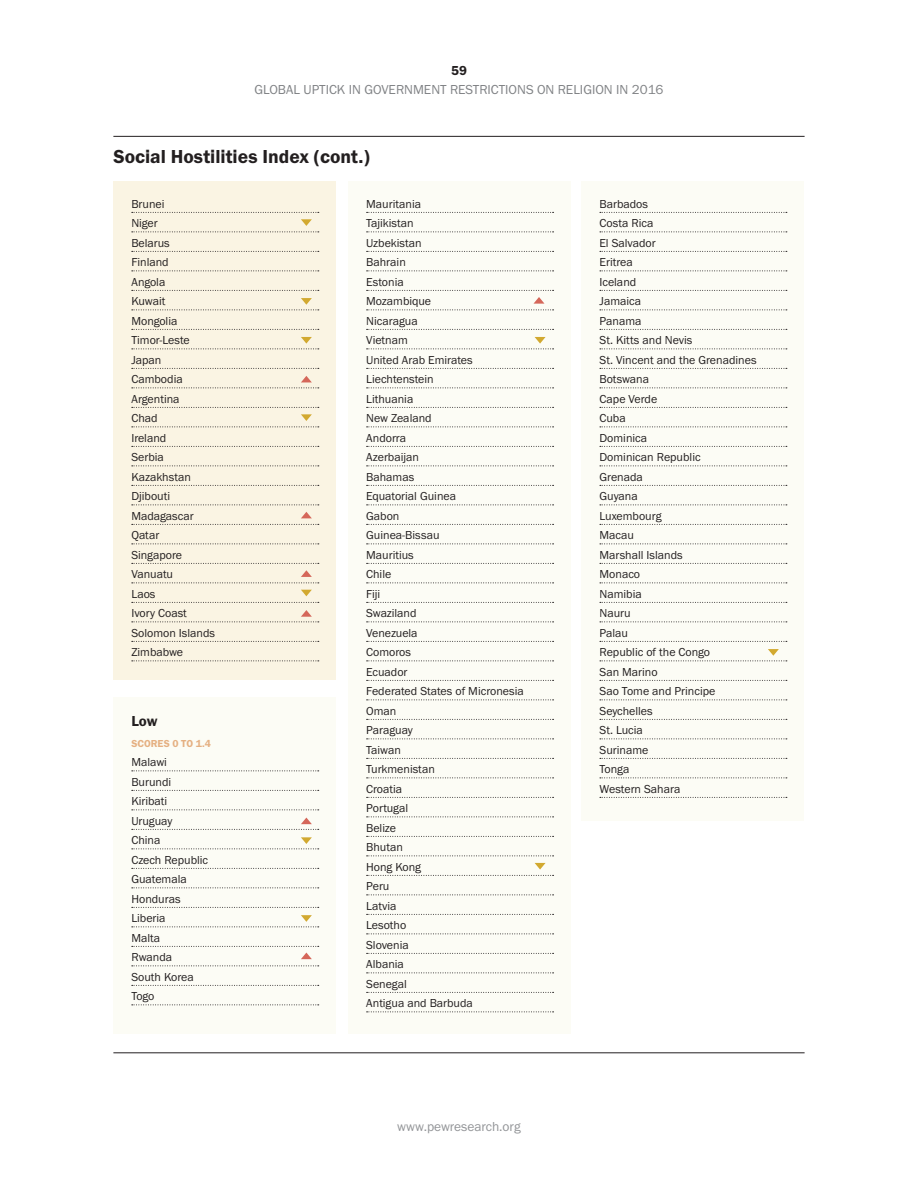
<style>
.page{position:relative;width:918px;height:1188px;background:#fff}
.page>*{position:absolute;margin:0;border:0;box-sizing:border-box;transform-origin:0 0}
.t1{font:19.5px "Franklin Gothic URW Dem";color:#231f20}
.t2{font:15px "Franklin Gothic URW Dem";color:#231f20}
.t3{font:13.5px "Franklin Gothic URW Boo";color:#808285}
.t4{font:13.5px "Franklin Gothic URW Boo";color:#939598}
.t5{font:13.5px "Franklin Gothic URW Dem";color:#231f20}
.t6{font:12px/19.5px "Franklin Gothic URW Boo";color:#231f20}
.t7{font:10.5px "Franklin Gothic URW Dem";letter-spacing:-.005em;color:#e5b082}
</style>
<div class="page">
<div style="left:582px;top:182px;width:222px;height:639px;background:#fcfcf5"></div>
<svg style="left:600px;top:212px;width:187px;height:1px"></svg>
<svg style="left:600px;top:232px;width:187px;height:1px"></svg>
<svg style="left:600px;top:251px;width:187px;height:1px"></svg>
<svg style="left:600px;top:271px;width:187px;height:1px"></svg>
<svg style="left:600px;top:290px;width:187px;height:1px"></svg>
<svg style="left:600px;top:310px;width:187px;height:1px"></svg>
<svg style="left:600px;top:329px;width:187px;height:1px"></svg>
<svg style="left:600px;top:349px;width:187px;height:1px"></svg>
<svg style="left:600px;top:368px;width:187px;height:1px"></svg>
<svg style="left:600px;top:388px;width:187px;height:1px"></svg>
<svg style="left:600px;top:407px;width:187px;height:1px"></svg>
<svg style="left:600px;top:427px;width:187px;height:1px"></svg>
<svg style="left:600px;top:446px;width:187px;height:1px"></svg>
<svg style="left:600px;top:466px;width:187px;height:1px"></svg>
<svg style="left:600px;top:485px;width:187px;height:1px"></svg>
<svg style="left:600px;top:505px;width:187px;height:1px"></svg>
<svg style="left:600px;top:524px;width:187px;height:1px"></svg>
<svg style="left:600px;top:544px;width:187px;height:1px"></svg>
<svg style="left:600px;top:563px;width:187px;height:1px"></svg>
<svg style="left:600px;top:583px;width:187px;height:1px"></svg>
<svg style="left:600px;top:602px;width:187px;height:1px"></svg>
<svg style="left:600px;top:622px;width:187px;height:1px"></svg>
<svg style="left:600px;top:641px;width:187px;height:1px"></svg>
<svg style="left:600px;top:680px;width:187px;height:1px"></svg>
<svg style="left:600px;top:700px;width:187px;height:1px"></svg>
<svg style="left:600px;top:719px;width:187px;height:1px"></svg>
<svg style="left:600px;top:739px;width:187px;height:1px"></svg>
<svg style="left:600px;top:758px;width:187px;height:1px"></svg>
<svg style="left:600px;top:778px;width:187px;height:1px"></svg>
<svg style="left:600px;top:797px;width:187px;height:1px"></svg>
<div style="left:348px;top:182px;width:223px;height:852px;background:#fcfcf5"></div>
<svg style="left:367px;top:212px;width:187px;height:1px"></svg>
<svg style="left:367px;top:232px;width:187px;height:1px"></svg>
<svg style="left:367px;top:251px;width:187px;height:1px"></svg>
<svg style="left:367px;top:271px;width:187px;height:1px"></svg>
<svg style="left:367px;top:290px;width:187px;height:1px"></svg>
<svg style="left:367px;top:310px;width:187px;height:1px"></svg>
<svg style="left:367px;top:329px;width:187px;height:1px"></svg>
<svg style="left:367px;top:368px;width:187px;height:1px"></svg>
<svg style="left:367px;top:388px;width:187px;height:1px"></svg>
<svg style="left:367px;top:407px;width:187px;height:1px"></svg>
<svg style="left:367px;top:427px;width:187px;height:1px"></svg>
<svg style="left:367px;top:446px;width:187px;height:1px"></svg>
<svg style="left:367px;top:466px;width:187px;height:1px"></svg>
<svg style="left:367px;top:485px;width:187px;height:1px"></svg>
<svg style="left:367px;top:505px;width:187px;height:1px"></svg>
<svg style="left:367px;top:524px;width:187px;height:1px"></svg>
<svg style="left:367px;top:544px;width:187px;height:1px"></svg>
<svg style="left:367px;top:563px;width:187px;height:1px"></svg>
<svg style="left:367px;top:583px;width:187px;height:1px"></svg>
<svg style="left:367px;top:602px;width:187px;height:1px"></svg>
<svg style="left:367px;top:622px;width:187px;height:1px"></svg>
<svg style="left:367px;top:641px;width:187px;height:1px"></svg>
<svg style="left:367px;top:661px;width:187px;height:1px"></svg>
<svg style="left:367px;top:680px;width:187px;height:1px"></svg>
<svg style="left:367px;top:700px;width:187px;height:1px"></svg>
<svg style="left:367px;top:719px;width:187px;height:1px"></svg>
<svg style="left:367px;top:739px;width:187px;height:1px"></svg>
<svg style="left:367px;top:758px;width:187px;height:1px"></svg>
<svg style="left:367px;top:778px;width:187px;height:1px"></svg>
<svg style="left:367px;top:797px;width:187px;height:1px"></svg>
<svg style="left:367px;top:817px;width:187px;height:1px"></svg>
<svg style="left:367px;top:836px;width:187px;height:1px"></svg>
<svg style="left:367px;top:856px;width:187px;height:1px"></svg>
<svg style="left:367px;top:895px;width:187px;height:1px"></svg>
<svg style="left:367px;top:914px;width:187px;height:1px"></svg>
<svg style="left:367px;top:934px;width:187px;height:1px"></svg>
<svg style="left:367px;top:953px;width:187px;height:1px"></svg>
<svg style="left:367px;top:973px;width:187px;height:1px"></svg>
<svg style="left:367px;top:992px;width:187px;height:1px"></svg>
<svg style="left:367px;top:1012px;width:187px;height:1px"></svg>
<div style="left:113px;top:698px;width:223px;height:336px;background:#fcfcf5"></div>
<svg style="left:132px;top:771px;width:187px;height:1px"></svg>
<svg style="left:132px;top:790px;width:187px;height:1px"></svg>
<svg style="left:132px;top:810px;width:187px;height:1px"></svg>
<svg style="left:132px;top:868px;width:187px;height:1px"></svg>
<svg style="left:132px;top:888px;width:187px;height:1px"></svg>
<svg style="left:132px;top:907px;width:187px;height:1px"></svg>
<svg style="left:132px;top:946px;width:187px;height:1px"></svg>
<svg style="left:132px;top:966px;width:187px;height:1px"></svg>
<svg style="left:132px;top:985px;width:187px;height:1px"></svg>
<svg style="left:132px;top:1005px;width:187px;height:1px"></svg>
<div style="left:113px;top:182px;width:223px;height:498px;background:#faf4e3"></div>
<svg style="left:132px;top:212px;width:187px;height:1px"></svg>
<svg style="left:132px;top:232px;width:187px;height:1px"></svg>
<svg style="left:132px;top:251px;width:187px;height:1px"></svg>
<svg style="left:132px;top:271px;width:187px;height:1px"></svg>
<svg style="left:132px;top:290px;width:187px;height:1px"></svg>
<svg style="left:132px;top:329px;width:187px;height:1px"></svg>
<svg style="left:132px;top:368px;width:187px;height:1px"></svg>
<svg style="left:132px;top:388px;width:187px;height:1px"></svg>
<svg style="left:132px;top:407px;width:187px;height:1px"></svg>
<svg style="left:132px;top:427px;width:187px;height:1px"></svg>
<svg style="left:132px;top:446px;width:187px;height:1px"></svg>
<svg style="left:132px;top:466px;width:187px;height:1px"></svg>
<svg style="left:132px;top:485px;width:187px;height:1px"></svg>
<svg style="left:132px;top:505px;width:187px;height:1px"></svg>
<svg style="left:132px;top:524px;width:187px;height:1px"></svg>
<svg style="left:132px;top:544px;width:187px;height:1px"></svg>
<svg style="left:132px;top:563px;width:187px;height:1px"></svg>
<svg style="left:132px;top:583px;width:187px;height:1px"></svg>
<svg style="left:132px;top:602px;width:187px;height:1px"></svg>
<svg style="left:132px;top:641px;width:187px;height:1px"></svg>
<svg style="left:132px;top:661px;width:187px;height:1px"></svg>
<hr style="left:113px;top:136px;width:692px;height:1px;background:#231f20">
<hr style="left:113px;top:1053px;width:692px;height:1px;background:#231f20">
<svg style="left:301px;top:219px;width:11px;height:7px"></svg>
<svg style="left:132px;top:337px;width:187px;height:13px"></svg>
<svg style="left:132px;top:298px;width:187px;height:13px"></svg>
<svg style="left:301px;top:414px;width:11px;height:7px"></svg>
<svg style="left:301px;top:590px;width:11px;height:6px"></svg>
<svg style="left:132px;top:837px;width:187px;height:13px"></svg>
<svg style="left:600px;top:649px;width:187px;height:13px"></svg>
<svg style="left:132px;top:915px;width:187px;height:13px"></svg>
<svg style="left:367px;top:337px;width:187px;height:13px"></svg>
<svg style="left:367px;top:863px;width:187px;height:13px"></svg>
<svg style="left:301px;top:376px;width:11px;height:6px"></svg>
<svg style="left:301px;top:512px;width:11px;height:6px"></svg>
<svg style="left:132px;top:610px;width:187px;height:13px"></svg>
<svg style="left:132px;top:818px;width:187px;height:12px"></svg>
<svg style="left:534px;top:297px;width:10px;height:7px"></svg>
<svg style="left:301px;top:953px;width:11px;height:6px"></svg>
<svg style="left:301px;top:570px;width:11px;height:7px"></svg>
<p class="t5" style="left:451px;top:62px;width:17px">59</p>
<p class="t3" style="left:254px;top:81px;width:411px">GLOBAL UPTICK IN GOVERNMENT RESTRICTIONS ON RELIGION IN 2016</p>
<h1 class="t1" style="left:113px;top:144px;width:258px">Social Hostilities Index (cont.)</h1>
<p class="t6" style="left:131px;top:194px;width:85px">Brunei<br>Niger<br>Belarus<br>Finland<br>Angola<br>Kuwait<br>Mongolia<br>Timor-Leste<br>Japan<br>Cambodia<br>Argentina<br>Chad<br>Ireland<br>Serbia<br>Kazakhstan<br>Djibouti<br>Madagascar<br>Qatar<br>Singapore<br>Vanuatu<br>Laos<br>Ivory Coast<br>Solomon Islands<br>Zimbabwe</p>
<p class="t2" style="left:131px;top:711px;width:28px">Low</p>
<p class="t7" style="left:131px;top:737px;width:81px">SCORES 0 TO 1.4</p>
<p class="t6" style="left:131px;top:752px;width:78px">Malawi<br>Burundi<br>Kiribati<br>Uruguay<br>China<br>Czech Republic<br>Guatemala<br>Honduras<br>Liberia<br>Malta<br>Rwanda<br>South Korea<br>Togo</p>
<p class="t6" style="left:366px;top:194px;width:159px">Mauritania<br>Tajikistan<br>Uzbekistan<br>Bahrain<br>Estonia<br>Mozambique<br>Nicaragua<br>Vietnam<br>United Arab Emirates<br>Liechtenstein<br>Lithuania<br>New Zealand<br>Andorra<br>Azerbaijan<br>Bahamas<br>Equatorial Guinea<br>Gabon<br>Guinea-Bissau<br>Mauritius<br>Chile<br>Fiji<br>Swaziland<br>Venezuela<br>Comoros<br>Ecuador<br>Federated States of Micronesia<br>Oman<br>Paraguay<br>Taiwan<br>Turkmenistan<br>Croatia<br>Portugal<br>Belize<br>Bhutan<br>Hong Kong<br>Peru<br>Latvia<br>Lesotho<br>Slovenia<br>Albania<br>Senegal<br>Antigua and Barbuda</p>
<p class="t4" style="left:397px;top:1119px;width:125px">www.pewresearch.org</p>
<p class="t6" style="left:600px;top:194px;width:159px">Barbados<br>Costa Rica<br>El Salvador<br>Eritrea<br>Iceland<br>Jamaica<br>Panama<br>St. Kitts and Nevis<br>St. Vincent and the Grenadines<br>Botswana<br>Cape Verde<br>Cuba<br>Dominica<br>Dominican Republic<br>Grenada<br>Guyana<br>Luxembourg<br>Macau<br>Marshall Islands<br>Monaco<br>Namibia<br>Nauru<br>Palau<br>Republic of the Congo<br>San Marino<br>Sao Tome and Principe<br>Seychelles<br>St. Lucia<br>Suriname<br>Tonga<br>Western Sahara</p>
</div>
